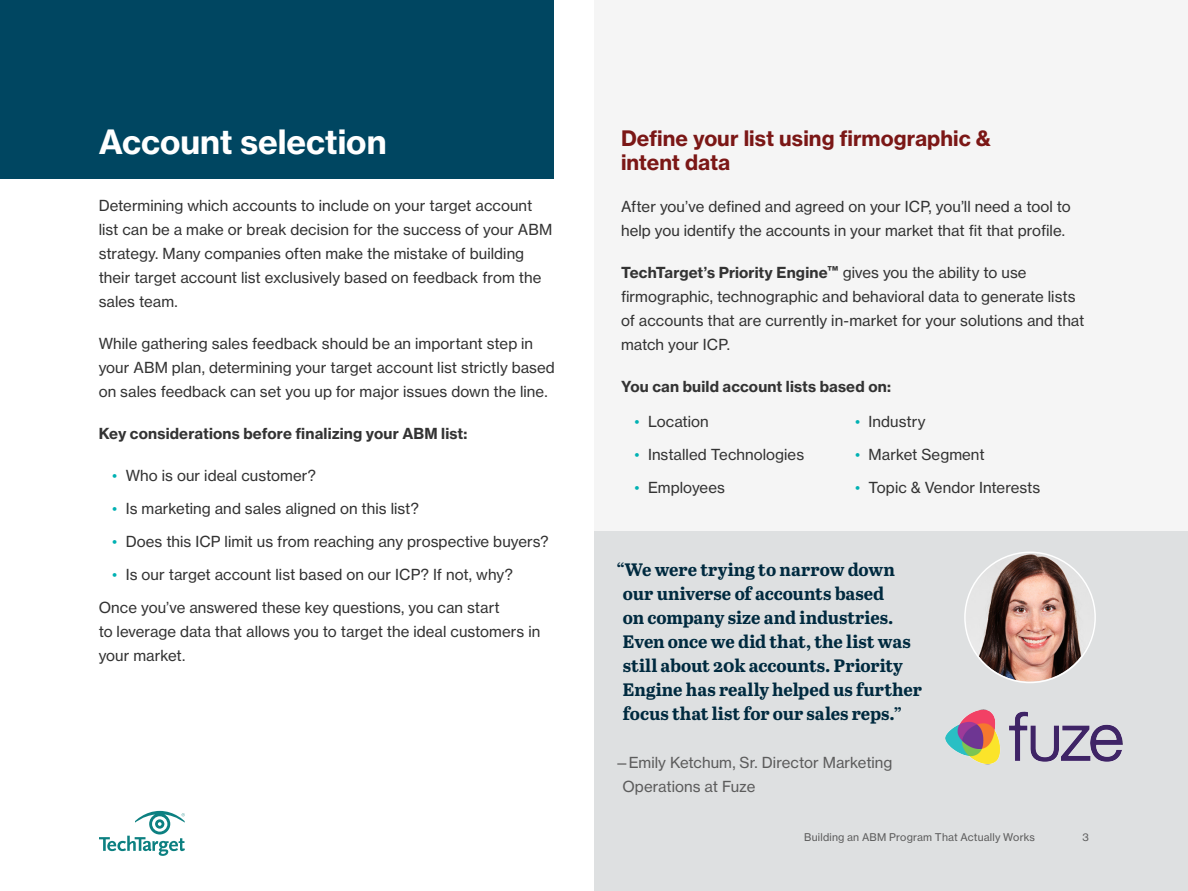
<style>
.page{position:relative;width:1188px;height:891px;background:#fff}
.page>*{position:absolute;margin:0;border:0;box-sizing:border-box;transform-origin:0 0}
.Body_10_16{font:33px "N Haas Grotesk TX Std 75 Bd";color:#fff}
.Body_10_16-2{font:21px/24px "N Haas Grotesk TX Std 75 Bd";color:#7b1716}
.Quote-red{font:700 18px/24px "Abril Text";letter-spacing:-.005em;color:#002a3f}
.Body_10_16-3{font:15px/24px "N Haas Grotesk TX Std 55 Rg";letter-spacing:.005em;color:#333}
.Body_10_16-4{font:15px "N Haas Grotesk TX Std 75 Bd";letter-spacing:.01em;color:#333}
.Quote-red-2{font:15px/24px "N Haas Grotesk TX Std 55 Rg";letter-spacing:.005em;color:#5c5c5c}
.Footer_Indent{font:10.5px "N Haas Grotesk TX Std 55 Rg";letter-spacing:.015em;color:#5c5c5c}
.s1{color:#00b1b3}
.s2{font-family:"N Haas Grotesk TX Std 75 Bd"}
</style>
<div class="page">
<svg style="left:99px;top:811px;width:86px;height:45px"></svg>
<div style="left:594px;top:0;width:594px;height:891px;background:#f5f5f5"></div>
<div style="left:594px;top:532px;width:594px;height:359px;background:#dee0e1"></div>
<img style="left:966px;top:553px;width:128px;height:129px;border-radius:64px">
<img style="left:945px;top:709px;width:178px;height:56px">
<div style="left:0;top:0;width:554px;height:178px;background:#004661"></div>
<p class="Body_10_16" style="left:99px;top:121px;width:289px">Account selection</p>
<p class="Body_10_16-3" style="left:99px;top:193px;width:455px">Determining which accounts to include on your target account list can be a make or break decision for the success of your ABM strategy. Many companies often make the mistake of building their target account list exclusively based on feedback from the sales team.</p>
<p class="Body_10_16-3" style="left:99px;top:331px;width:458px">While gathering sales feedback should be an important step in your ABM plan, determining your target account list strictly based on sales feedback can set you up for major issues down the line.</p>
<p class="Body_10_16-4" style="left:99px;top:424px;width:370px">Key considerations before finalizing your ABM list:</p>
<p class="Body_10_16-3" style="left:112px;top:463px;width:205px"><span class="s1">•</span> Who is our ideal customer?</p>
<p class="Body_10_16-3" style="left:112px;top:496px;width:308px"><span class="s1">•</span> Is marketing and sales aligned on this list?</p>
<p class="Body_10_16-3" style="left:112px;top:529px;width:438px"><span class="s1">•</span> Does this ICP limit us from reaching any prospective buyers?</p>
<p class="Body_10_16-3" style="left:112px;top:562px;width:402px"><span class="s1">•</span> Is our target account list based on our ICP? If not, why?</p>
<p class="Body_10_16-3" style="left:99px;top:595px;width:443px">Once you’ve answered these key questions, you can start<br>to leverage data that allows you to target the ideal customers in your market.</p>
<p class="Body_10_16-2" style="left:621px;top:126px;width:372px">Define your list using firmographic &amp; intent data</p>
<p class="Body_10_16-3" style="left:621px;top:194px;width:451px">After you’ve defined and agreed on your ICP, you’ll need a tool to help you identify the accounts in your market that fit that profile.</p>
<p class="Body_10_16-3" style="left:621px;top:260px;width:465px"><span class="s2">TechTarget’s Priority Engine</span><sup>™</sup> gives you the ability to use firmographic, technographic and behavioral data to generate lists of accounts that are currently in-market for your solutions and that match your ICP.</p>
<p class="Body_10_16-4" style="left:621px;top:377px;width:272px">You can build account lists based on:</p>
<p class="Body_10_16-3" style="left:634px;top:409px;width:76px"><span class="s1">•</span> Location</p>
<p class="Body_10_16-3" style="left:634px;top:442px;width:171px"><span class="s1">•</span> Installed Technologies</p>
<p class="Body_10_16-3" style="left:634px;top:475px;width:92px"><span class="s1">•</span> Employees</p>
<p class="Body_10_16-3" style="left:855px;top:409px;width:72px"><span class="s1">•</span> Industry</p>
<p class="Body_10_16-3" style="left:855px;top:442px;width:131px"><span class="s1">•</span> Market Segment</p>
<p class="Body_10_16-3" style="left:855px;top:475px;width:187px"><span class="s1">•</span> Topic &amp; Vendor Interests</p>
<p class="Quote-red" style="left:623px;top:557px;width:301px;text-indent:-6px">“We were trying to narrow down our universe of accounts based<br>on company size and industries.<br>Even once we did that, the list was still about 20k accounts. Priority Engine has really helped us further focus that list for our sales reps.”</p>
<p class="Quote-red-2" style="left:622px;top:751px;width:272px;text-indent:-8px">—Emily Ketchum, Sr. Director Marketing<br>Operations at Fuze</p>
<p class="Footer_Indent" style="left:804px;top:830px;width:232px">Building an ABM Program That Actually Works</p>
<p class="Footer_Indent" style="left:1083px;top:830px;width:8px">3</p>
</div>
